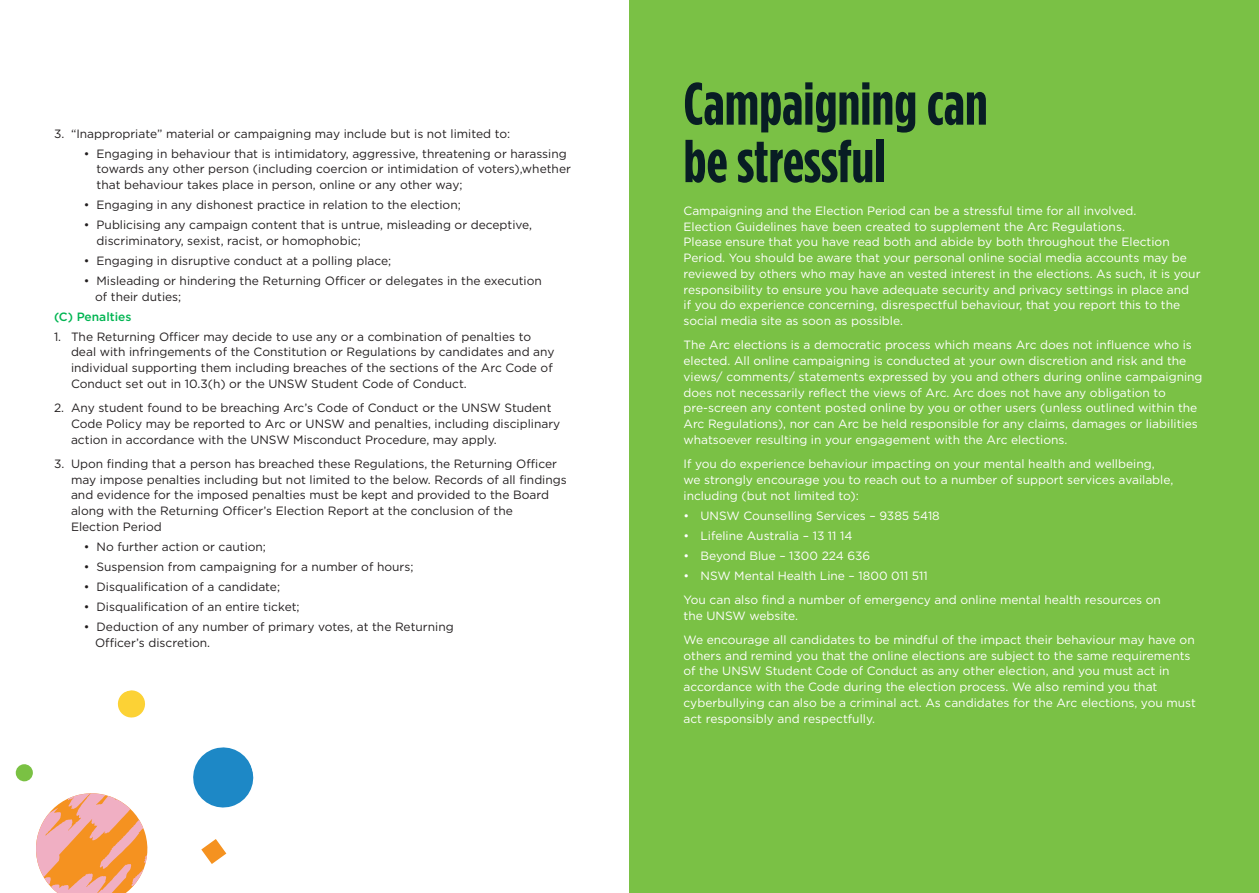
<style>
.page{position:relative;width:1259px;height:893px;background:#fff}
.page>*{position:absolute;margin:0;border:0;box-sizing:border-box;transform-origin:0 0}
.t1{font:700 condensed 60px/57.4px "Gotham HTF";color:#081d24}
.t2{font:12px/15.8px "Gotham HTF";color:#fff}
.t3{font:12px/15.8px "Gotham HTF";color:#231f20}
.t4{font:500 12px "Gotham HTF";color:#00b552}
</style>
<div class="page">
<div style="left:629px;top:0;width:630px;height:893px;background:#7ac145"></div>
<svg style="left:36px;top:793px;width:112px;height:100px"></svg>
<svg style="left:193px;top:747px;width:61px;height:61px"></svg>
<svg style="left:201px;top:839px;width:25px;height:25px"></svg>
<svg style="left:117px;top:690px;width:28px;height:28px"></svg>
<div style="left:15px;top:764px;width:18px;height:18px;background:#7ac143;border-radius:50%"></div>
<p class="t3" style="left:54px;top:125px;width:458px">3. “Inappropriate” material or campaigning may include but is not limited to:</p>
<p class="t3" style="left:97px;top:145px;width:476px;text-indent:-13px">• Engaging in behaviour that is intimidatory, aggressive, threatening or harassing towards any other person (including coercion or intimidation of voters),whether that behaviour takes place in person, online or any other way;</p>
<p class="t3" style="left:84px;top:197px;width:378px">• Engaging in any dishonest practice in relation to the election;</p>
<p class="t3" style="left:97px;top:217px;width:437px;text-indent:-13px">• Publicising any campaign content that is untrue, misleading or deceptive, discriminatory, sexist, racist, or homophobic;</p>
<p class="t3" style="left:84px;top:252px;width:309px">• Engaging in disruptive conduct at a polling place;</p>
<p class="t3" style="left:95px;top:272px;width:448px;text-indent:-11px">• Misleading or hindering the Returning Officer or delegates in the execution of their duties;</p>
<p class="t4" style="left:54px;top:309px;width:79px">(C) Penalties</p>
<p class="t3" style="left:71px;top:328px;width:485px;text-indent:-17px">1. The Returning Officer may decide to use any or a combination of penalties to deal with infringements of the Constitution or Regulations by candidates and any individual supporting them including breaches of the sections of the Arc Code of Conduct set out in 10.3(h) or the UNSW Student Code of Conduct.</p>
<p class="t3" style="left:71px;top:400px;width:491px;text-indent:-17px">2. Any student found to be breaching Arc’s Code of Conduct or the UNSW Student<br>Code Policy may be reported to Arc or UNSW and penalties, including disciplinary action in accordance with the UNSW Misconduct Procedure, may apply.</p>
<p class="t3" style="left:71px;top:455px;width:497px;text-indent:-17px">3. Upon finding that a person has breached these Regulations, the Returning Officer may impose penalties including but not limited to the below. Records of all findings and evidence for the imposed penalties must be kept and provided to the Board along with the Returning Officer’s Election Report at the conclusion of the<br>Election Period</p>
<p class="t3" style="left:84px;top:538px;width:184px">• No further action or caution;</p>
<p class="t3" style="left:84px;top:558px;width:331px">• Suspension from campaigning for a number of hours;</p>
<p class="t3" style="left:84px;top:578px;width:198px">• Disqualification of a candidate;</p>
<p class="t3" style="left:84px;top:598px;width:217px">• Disqualification of an entire ticket;</p>
<p class="t3" style="left:95px;top:618px;width:360px;text-indent:-11px">• Deduction of any number of primary votes, at the Returning<br>Officer’s discretion.</p>
<h1 class="t1" style="left:683px;top:73px;width:306px">Campaigning can be stressful</h1>
<p class="t2" style="left:683px;top:203px;width:518px">Campaigning and the Election Period can be a stressful time for all involved.<br>Election Guidelines have been created to supplement the Arc Regulations.<br>Please ensure that you have read both and abide by both throughout the Election Period. You should be aware that your personal online social media accounts may be reviewed by others who may have an vested interest in the elections. As such, it is your responsibility to ensure you have adequate security and privacy settings in place and<br>if you do experience concerning, disrespectful behaviour, that you report this to the social media site as soon as possible.</p>
<p class="t2" style="left:683px;top:337px;width:520px">The Arc elections is a democratic process which means Arc does not influence who is elected. All online campaigning is conducted at your own discretion and risk and the views/ comments/ statements expressed by you and others during online campaigning does not necessarily reflect the views of Arc. Arc does not have any obligation to pre-screen any content posted online by you or other users (unless outlined within the Arc Regulations), nor can Arc be held responsible for any claims, damages or liabilities whatsoever resulting in your engagement with the Arc elections.</p>
<p class="t2" style="left:683px;top:456px;width:491px">If you do experience behaviour impacting on your mental health and wellbeing, we strongly encourage you to reach out to a number of support services available, including (but not limited to):</p>
<p class="t2" style="left:683px;top:507px;width:258px">• UNSW Counselling Services – 9385 5418</p>
<p class="t2" style="left:683px;top:527px;width:170px">• Lifeline Australia – 13 11 14</p>
<p class="t2" style="left:683px;top:547px;width:188px">• Beyond Blue – 1300 224 636</p>
<p class="t2" style="left:683px;top:563px;width:479px;line-height:24.3px">• NSW Mental Health Line – 1800 011 511<br>You can also find a number of emergency and online mental health resources on</p>
<p class="t2" style="left:683px;top:603px;width:513px;line-height:24.3px">the UNSW website.<br>We encourage all candidates to be mindful of the impact their behaviour may have on</p>
<p class="t2" style="left:683px;top:647px;width:514px">others and remind you that the online elections are subject to the same requirements of the UNSW Student Code of Conduct as any other election, and you must act in accordance with the Code during the election process. We also remind you that cyberbullying can also be a criminal act. As candidates for the Arc elections, you must act responsibly and respectfully.</p>
</div>
